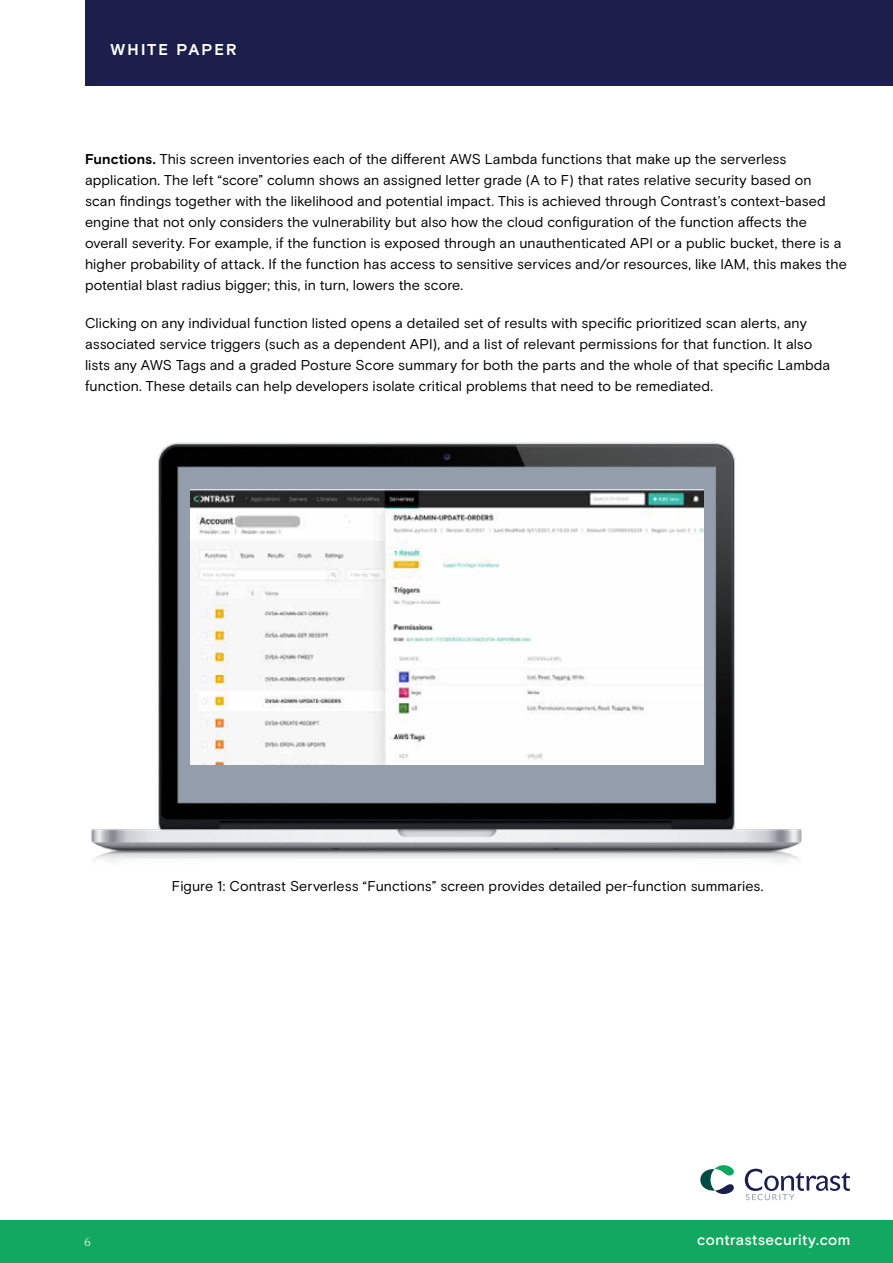
<style>
.page{position:relative;width:893px;height:1263px;background:#fff}
.page>*{position:absolute;margin:0;border:0;box-sizing:border-box;transform-origin:0 0}
.t1{font:700 15.75px "Basis Grotesque Pro";letter-spacing:.125em;color:#fff}
.t2{font:500 15px "Basis Grotesque Pro";letter-spacing:.025em;color:#fff}
.t3{font:14.25px/21px "Basis Grotesque Pro";letter-spacing:.005em;color:#000}
.t4{font:12px "Simula";color:#ebeced}
.s1{font-weight:700}
</style>
<div class="page">
<div style="left:85px;top:0;width:808px;height:85px;background:#1c1f4b"></div>
<div style="left:0;top:1220px;width:893px;height:43px;background:#13a85f"></div>
<svg style="left:745px;top:1169px;width:104px;height:31px"></svg>
<svg style="left:701px;top:1165px;width:33px;height:29px"></svg>
<img style="left:91px;top:442px;width:711px;height:420px">
<p class="t1" style="left:111px;top:40px;width:128px">WHITE PAPER</p>
<p class="t3" style="left:85px;top:149px;width:763px"><span class="s1">Functions.</span> This screen inventories each of the different AWS Lambda functions that make up the serverless application. The left “score” column shows an assigned letter grade (A to F) that rates relative security based on<br>scan findings together with the likelihood and potential impact. This is achieved through Contrast’s context-based engine that not only considers the vulnerability but also how the cloud configuration of the function affects the overall severity. For example, if the function is exposed through an unauthenticated API or a public bucket, there is a higher probability of attack. If the function has access to sensitive services and/or resources, like IAM, this makes the potential blast radius bigger; this, in turn, lowers the score.</p>
<p class="t3" style="left:85px;top:313px;width:747px">Clicking on any individual function listed opens a detailed set of results with specific prioritized scan alerts, any associated service triggers (such as a dependent API), and a list of relevant permissions for that function. It also lists any AWS Tags and a graded Posture Score summary for both the parts and the whole of that specific Lambda function. These details can help developers isolate critical problems that need to be remediated.</p>
<p class="t3" style="left:172px;top:876px;width:593px">Figure 1: Contrast Serverless “Functions” screen provides detailed per-function summaries.</p>
<p class="t4" style="left:84px;top:1234px;width:8px">6</p>
<p class="t2" style="left:697px;top:1231px;width:155px">contrastsecurity.com</p>
</div>
